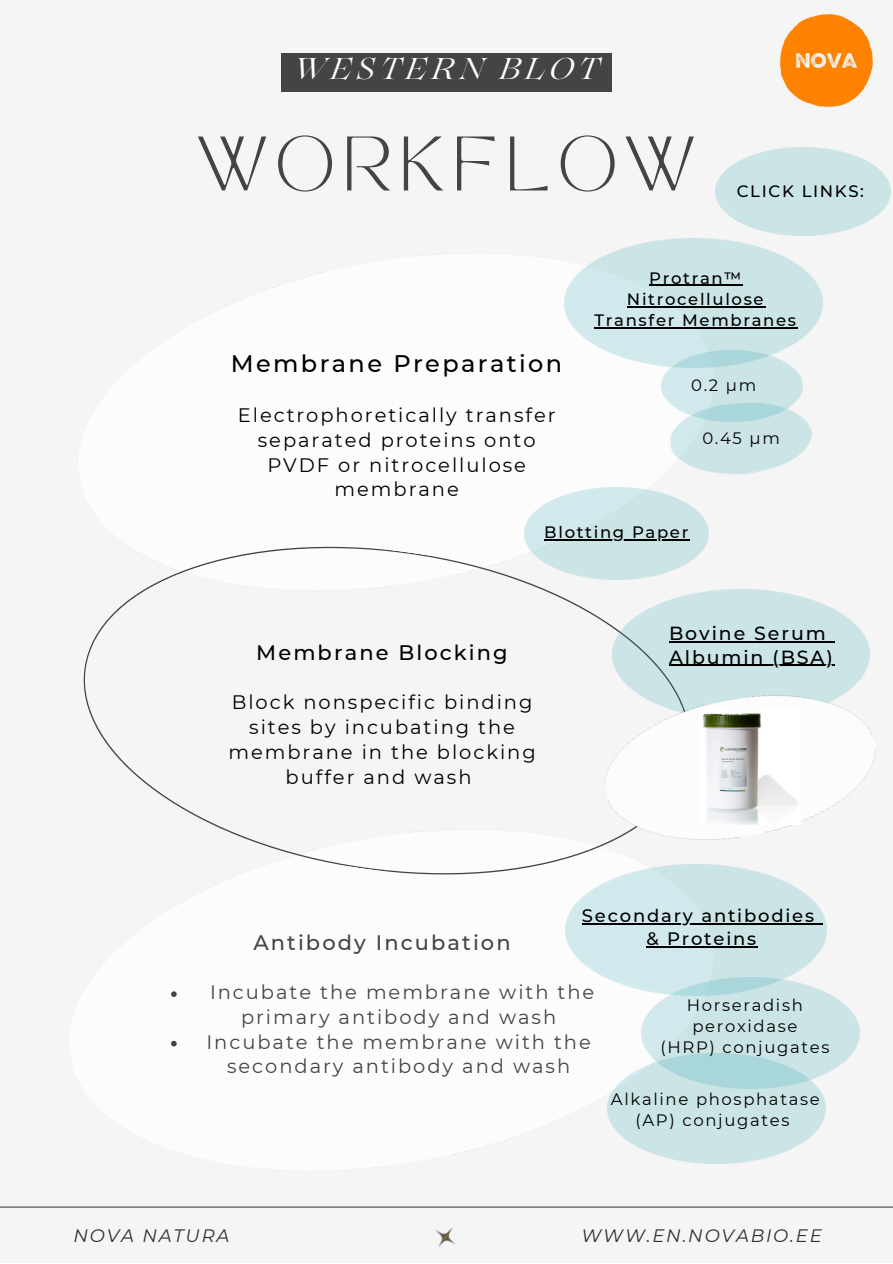
<style>
.page{position:relative;width:893px;height:1264px;background:#fff}
.page>*{position:absolute;margin:0;border:0;box-sizing:border-box;transform-origin:0 0}
.t1{font:54px "TAN MON CHERI Regular";letter-spacing:.15em;color:#444}
.t2{font:italic 30px "Lovelace";letter-spacing:.15em;color:#fff}
.t3{font:500 24px "Montserrat";letter-spacing:.1em;color:#000}
.t4{font:500 21px "Montserrat";letter-spacing:.1em;color:#444}
.t5{font:500 21px "Montserrat";letter-spacing:.1em;color:#000}
.t6{font:19.5px "Montserrat";letter-spacing:.1em;color:#000}
.t7{font:19.5px/24.8px "Montserrat";letter-spacing:.1em;color:#444;text-align:center}
.t8{font:500 18.9px "Montserrat";letter-spacing:.1em;color:#000}
.t9{font:500 18px "Montserrat";letter-spacing:.1em;color:#000}
.t10{font:italic 18px "Montserrat";letter-spacing:.1em;color:#303030}
.t11{font:16.5px/21.3px "Montserrat";letter-spacing:.1em;color:#000;text-align:center}
.t12{font:500 16.5px/21.3px "Montserrat";letter-spacing:.1em;color:#000;text-align:center}
</style>
<div class="page">
<div style="left:0;top:0;width:892px;height:1262px;background:#f5f5f5"></div>
<svg style="left:83px;top:528px;width:626px;height:347px"></svg>
<img style="left:435px;top:1226px;width:21px;height:21px">
<hr style="left:0;top:1206px;width:892px;height:1px;background:#444">
<img style="left:565px;top:238px;width:257px;height:128px">
<img style="left:661px;top:350px;width:141px;height:51px">
<img style="left:668px;top:398px;width:144px;height:77px">
<img style="left:612px;top:589px;width:257px;height:87px">
<img style="left:594px;top:676px;width:281px;height:183px">
<img style="left:701px;top:710px;width:99px;height:114px">
<svg style="left:171px;top:991px;width:6px;height:5px"></svg>
<svg style="left:171px;top:1040px;width:6px;height:6px"></svg>
<div style="left:281px;top:53px;width:330px;height:39px;background:#444"></div>
<hr style="left:649px;top:285px;width:94px;height:1px;background:#000">
<hr style="left:627px;top:306px;width:138px;height:1px;background:#000">
<hr style="left:594px;top:327px;width:203px;height:1px;background:#000">
<hr style="left:669px;top:641px;width:158px;height:1px;background:#000">
<hr style="left:669px;top:665px;width:165px;height:1px;background:#000">
<img style="left:565px;top:864px;width:261px;height:126px">
<hr style="left:582px;top:923px;width:233px;height:1px;background:#000">
<hr style="left:646px;top:946px;width:112px;height:1px;background:#000">
<img style="left:641px;top:977px;width:218px;height:97px">
<img style="left:607px;top:1053px;width:218px;height:110px">
<img style="left:780px;top:14px;width:93px;height:93px">
<img style="left:524px;top:487px;width:184px;height:92px">
<hr style="left:544px;top:539px;width:146px;height:1px;background:#000">
<img style="left:715px;top:148px;width:175px;height:88px">
<p class="t2" style="left:293px;top:58px;width:308px">WESTERN BLOT</p>
<p class="t1" style="left:198px;top:135px;width:498px">WORKFLOW</p>
<p class="t12" style="left:736px;top:180px;width:129px">CLICK LINKS:</p>
<p class="t3" style="left:231px;top:348px;width:333px">Membrane Preparation</p>
<p class="t6" style="left:238px;top:403px;width:319px">Electrophoretically transfer</p>
<p class="t6" style="left:258px;top:428px;width:279px">separated proteins onto</p>
<p class="t6" style="left:267px;top:453px;width:260px">PVDF or nitrocellulose</p>
<p class="t6" style="left:334px;top:477px;width:126px">membrane</p>
<p class="t12" style="left:594px;top:267px;width:203px">Protran™<br>Nitrocellulose<br>Transfer Membranes</p>
<p class="t11" style="left:691px;top:374px;width:66px">0.2 μm</p>
<p class="t11" style="left:702px;top:427px;width:79px">0.45 μm</p>
<p class="t12" style="left:544px;top:522px;width:146px">Blotting Paper</p>
<p class="t5" style="left:256px;top:639px;width:253px">Membrane Blocking</p>
<p class="t6" style="left:232px;top:690px;width:302px">Block nonspecific binding</p>
<p class="t6" style="left:249px;top:715px;width:267px">sites by incubating the</p>
<p class="t6" style="left:228px;top:740px;width:309px">membrane in the blocking</p>
<p class="t6" style="left:285px;top:764px;width:187px">buffer and wash</p>
<p class="t8" style="left:669px;top:622px;width:158px">Bovine Serum</p>
<p class="t8" style="left:669px;top:645px;width:165px">Albumin (BSA)</p>
<p class="t4" style="left:253px;top:929px;width:259px">Antibody Incubation</p>
<p class="t9" style="left:582px;top:905px;width:234px">Secondary antibodies</p>
<p class="t9" style="left:646px;top:927px;width:111px">&amp; Proteins</p>
<p class="t7" style="left:210px;top:979px;width:386px">Incubate the membrane with the primary antibody and wash</p>
<p class="t7" style="left:206px;top:1029px;width:386px">Incubate the membrane with the secondary antibody and wash</p>
<p class="t11" style="left:686px;top:994px;width:117px">Horseradish peroxidase</p>
<p class="t11" style="left:660px;top:1036px;width:171px">(HRP) conjugates</p>
<p class="t11" style="left:611px;top:1088px;width:210px">Alkaline phosphatase</p>
<p class="t11" style="left:635px;top:1109px;width:155px">(AP) conjugates</p>
<p class="t10" style="left:73px;top:1224px;width:157px">NOVA NATURA</p>
<p class="t10" style="left:581px;top:1224px;width:242px">WWW.EN.NOVABIO.EE</p>
</div>
